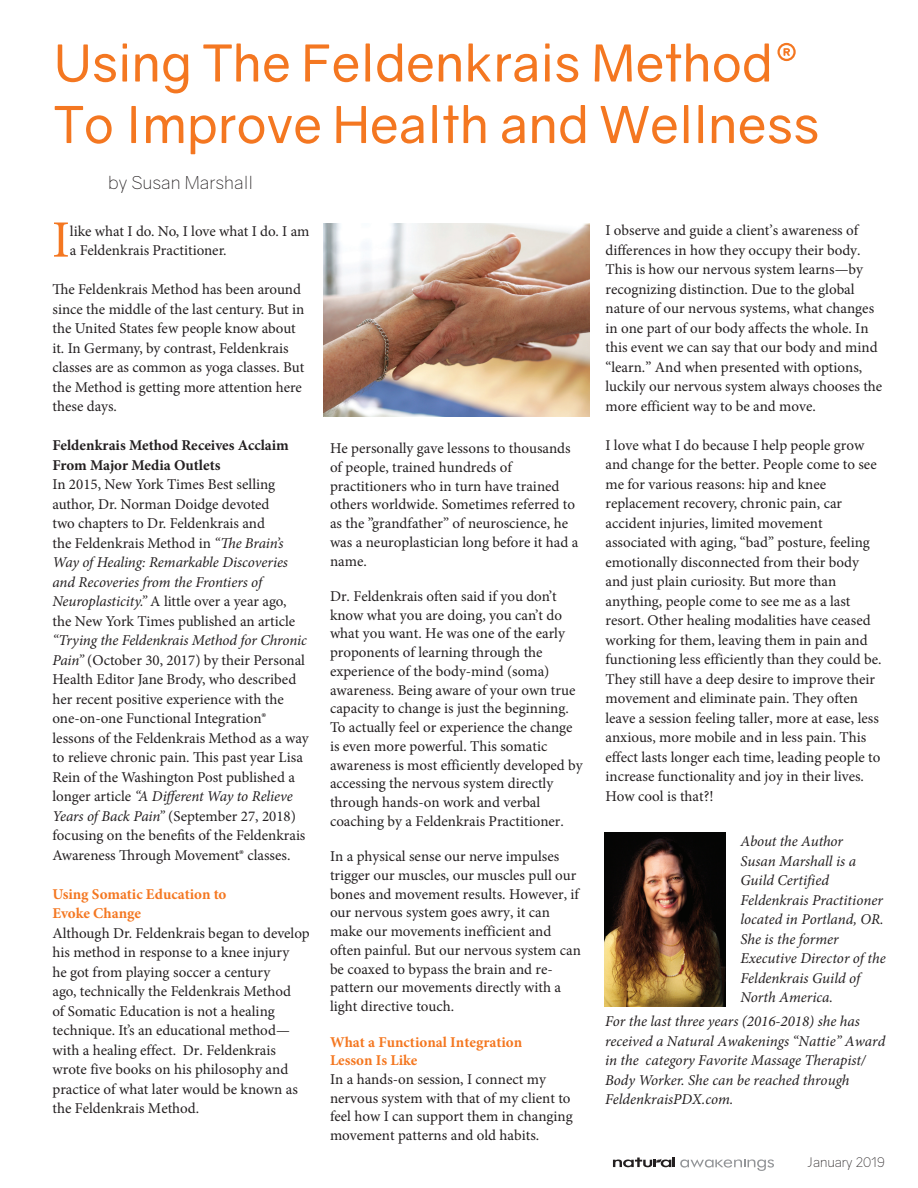
<style>
.page{position:relative;width:918px;height:1188px;background:#fff}
.page>*{position:absolute;margin:0;border:0;box-sizing:border-box;transform-origin:0 0}
.t1{font:52.5px "Minion Pro";color:#f47721}
.t2{font:51px/61.5px "Gravity";color:#f47721}
.t3{font:300 18px "Gravity";color:#231f20}
.t4{font:15px/19.5px "Minion Pro";color:#231f20}
.t5{font:italic 15px/19.5px "Minion Pro";color:#231f20}
.t6{font:700 15px/19.5px "Minion Pro";color:#231f20}
.t7{font:700 15px/18.8px "Minion Pro";color:#f47720}
.t8{font:700 15px/19.5px "Minion Pro";letter-spacing:-.005em;color:#f47721}
.t9{font:300 13.5px "Gravity";letter-spacing:-.01em;color:#231f20}
.s1{font-style:italic}
</style>
<div class="page">
<svg style="left:613px;top:1158px;width:161px;height:13px"></svg>
<img style="left:604px;top:832px;width:122px;height:175px">
<img style="left:323px;top:223px;width:267px;height:193px">
<h2 class="t2" style="left:54px;top:33px;width:767px">Using The Feldenkrais Method®<br>To Improve Health and Wellness</h2>
<p class="t3" style="left:108px;top:172px;width:147px">by Susan Marshall</p>
<p class="t4" style="left:605px;top:221px;width:278px">I observe and guide a client’s awareness of differences in how they occupy their body.<br>This is how our nervous system learns—by recognizing distinction. Due to the global nature of our nervous systems, what changes in one part of our body affects the whole. In this event we can say that our body and mind “learn.” And when presented with options, luckily our nervous system always chooses the more efficient way to be and move.</p>
<p class="t4" style="left:605px;top:435px;width:278px">I love what I do because I help people grow and change for the better. People come to see me for various reasons: hip and knee replacement recovery, chronic pain, car accident injuries, limited movement associated with aging, “bad” posture, feeling emotionally disconnected from their body and just plain curiosity. But more than anything, people come to see me as a last resort. Other healing modalities have ceased working for them, leaving them in pain and functioning less efficiently than they could be.<br>They still have a deep desire to improve their movement and eliminate pain. They often leave a session feeling taller, more at ease, less anxious, more mobile and in less pain. This effect lasts longer each time, leading people to increase functionality and joy in their lives.<br>How cool is that?!</p>
<p class="t5" style="left:740px;top:832px;width:147px">About the Author<br>Susan Marshall is a<br>Guild Certified<br>Feldenkrais Practitioner located in Portland, OR.<br>She is the former<br>Executive Director of the<br>Feldenkrais Guild of<br>North America.</p>
<p class="t5" style="left:605px;top:1011px;width:282px">For the last three years (2016-2018) she has received a Natural Awakenings “Nattie” Award in the category Favorite Massage Therapist/ Body Worker. She can be reached through FeldenkraisPDX.com.</p>
<h1 class="t1" style="left:52px;top:205px;width:19px">I</h1>
<p class="t4" style="left:70px;top:221px;width:241px">like what I do. No, I love what I do. I am a Feldenkrais Practitioner.</p>
<p class="t4" style="left:53px;top:280px;width:253px">The Feldenkrais Method has been around since the middle of the last century. But in the United States few people know about it. In Germany, by contrast, Feldenkrais classes are as common as yoga classes. But the Method is getting more attention here these days.</p>
<p class="t6" style="left:53px;top:435px;width:238px">Feldenkrais Method Receives Acclaim<br>From Major Media Outlets</p>
<p class="t4" style="left:53px;top:475px;width:244px">In 2015, New York Times Best selling author, Dr. Norman Doidge devoted two chapters to Dr. Feldenkrais and<br>the Feldenkrais Method in <span class="s1">“The Brain’s Way of Healing: Remarkable Discoveries and Recoveries from the Frontiers of Neuroplasticity.”</span> A little over a year ago, the New York Times published an article</p>
<p class="t4" style="left:53px;top:631px;width:258px"><span class="s1">“Trying the Feldenkrais Method for Chronic Pain”</span> (October 30, 2017) by their Personal Health Editor Jane Brody, who described her recent positive experience with the one-on-one Functional Integration® lessons of the Feldenkrais Method as a way to relieve chronic pain. This past year Lisa Rein of the Washington Post published a longer article <span class="s1">“A Different Way to Relieve Years of Back Pain”</span> (September 27, 2018) focusing on the benefits of the Feldenkrais Awareness Through Movement® classes.</p>
<p class="t8" style="left:53px;top:884px;width:176px">Using Somatic Education to<br>Evoke Change</p>
<p class="t4" style="left:53px;top:923px;width:259px">Although Dr. Feldenkrais began to develop his method in response to a knee injury<br>he got from playing soccer a century<br>ago, technically the Feldenkrais Method<br>of Somatic Education is not a healing technique. It’s an educational method— with a healing effect. Dr. Feldenkrais wrote five books on his philosophy and practice of what later would be known as the Feldenkrais Method.</p>
<p class="t4" style="left:330px;top:439px;width:250px;line-height:18.8px">He personally gave lessons to thousands of people, trained hundreds of practitioners who in turn have trained others worldwide. Sometimes referred to as the ”grandfather” of neuroscience, he was a neuroplastician long before it had a name.</p>
<p class="t4" style="left:330px;top:587px;width:254px;line-height:18.8px">Dr. Feldenkrais often said if you don’t know what you are doing, you can’t do what you want. He was one of the early proponents of learning through the experience of the body-mind (soma) awareness. Being aware of your own true capacity to change is just the beginning.<br>To actually feel or experience the change is even more powerful. This somatic awareness is most efficiently developed by accessing the nervous system directly through hands-on work and verbal coaching by a Feldenkrais Practitioner.</p>
<p class="t4" style="left:330px;top:847px;width:252px;line-height:18.8px">In a physical sense our nerve impulses trigger our muscles, our muscles pull our bones and movement results. However, if our nervous system goes awry, it can make our movements inefficient and often painful. But our nervous system can be coaxed to bypass the brain and re&shy;pattern our movements directly with a light directive touch.</p>
<p class="t7" style="left:330px;top:1032px;width:194px">What a Functional Integration<br>Lesson Is Like</p>
<p class="t4" style="left:330px;top:1070px;width:244px;line-height:18.8px">In a hands-on session, I connect my nervous system with that of my client to feel how I can support them in changing movement patterns and old habits.</p>
<p class="t9" style="left:807px;top:1154px;width:79px">January 2019</p>
</div>
